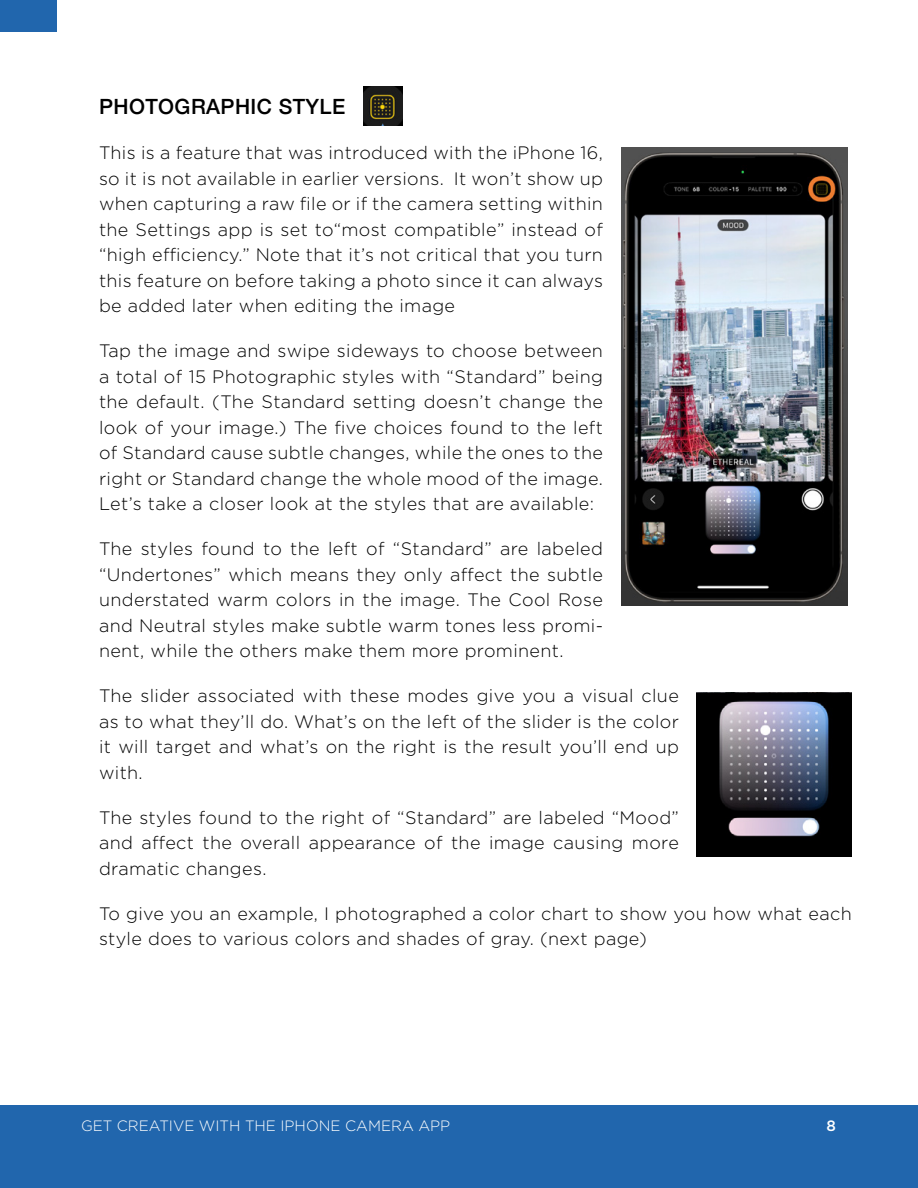
<style>
.page{position:relative;width:918px;height:1188px;background:#fff}
.page>*{position:absolute;margin:0;border:0;box-sizing:border-box;transform-origin:0 0}
.t1{font:500 21px "Helvetica Neue";letter-spacing:.02em;color:#000}
.t2{font:300 18px/25.5px "Gotham";letter-spacing:.02em;color:#000;text-align:justify}
.t3{font:300 15px "Gotham";color:#fff}
.t4{font:500 15px "Gotham";color:#fff}
</style>
<div class="page">
<div style="left:0;top:1105px;width:918px;height:83px;background:#2166ad"></div>
<div style="left:0;top:0;width:57px;height:32px;background:#2166ad"></div>
<img style="left:363px;top:87px;width:39px;height:39px">
<img style="left:621px;top:148px;width:227px;height:457px">
<img style="left:697px;top:692px;width:155px;height:164px">
<p class="t1" style="left:99px;top:90px;width:248px">PHOTOGRAPHIC STYLE</p>
<p class="t2" style="left:99px;top:139px;width:506px">This is a feature that was introduced with the iPhone 16, so it is not available in earlier versions. It won’t show up when capturing a raw file or if the camera setting within the Settings app is set to“most compatible” instead of “high efficiency.” Note that it’s not critical that you turn this feature on before taking a photo since it can always be added later when editing the image</p>
<p class="t2" style="left:99px;top:338px;width:506px">Tap the image and swipe sideways to choose between a total of 15 Photographic styles with “Standard” being the default. (The Standard setting doesn’t change the look of your image.) The five choices found to the left of Standard cause subtle changes, while the ones to the right or Standard change the whole mood of the image.<br>Let’s take a closer look at the styles that are available:</p>
<p class="t2" style="left:99px;top:536px;width:506px">The styles found to the left of “Standard” are labeled “Undertones” which means they only affect the subtle understated warm colors in the image. The Cool Rose and Neutral styles make subtle warm tones less promi&shy;nent, while the others make them more prominent.</p>
<p class="t2" style="left:99px;top:683px;width:582px">The slider associated with these modes give you a visual clue as to what they’ll do. What’s on the left of the slider is the color it will target and what’s on the right is the result you’ll end up with.</p>
<p class="t2" style="left:99px;top:804px;width:581px">The styles found to the right of “Standard” are labeled “Mood” and affect the overall appearance of the image causing more dramatic changes.</p>
<p class="t2" style="left:99px;top:900px;width:754px">To give you an example, I photographed a color chart to show you how what each style does to various colors and shades of gray. (next page)</p>
<p class="t3" style="left:81px;top:1117px;width:371px">GET CREATIVE WITH THE IPHONE CAMERA APP</p>
<p class="t4" style="left:827px;top:1116px;width:11px">8</p>
</div>
